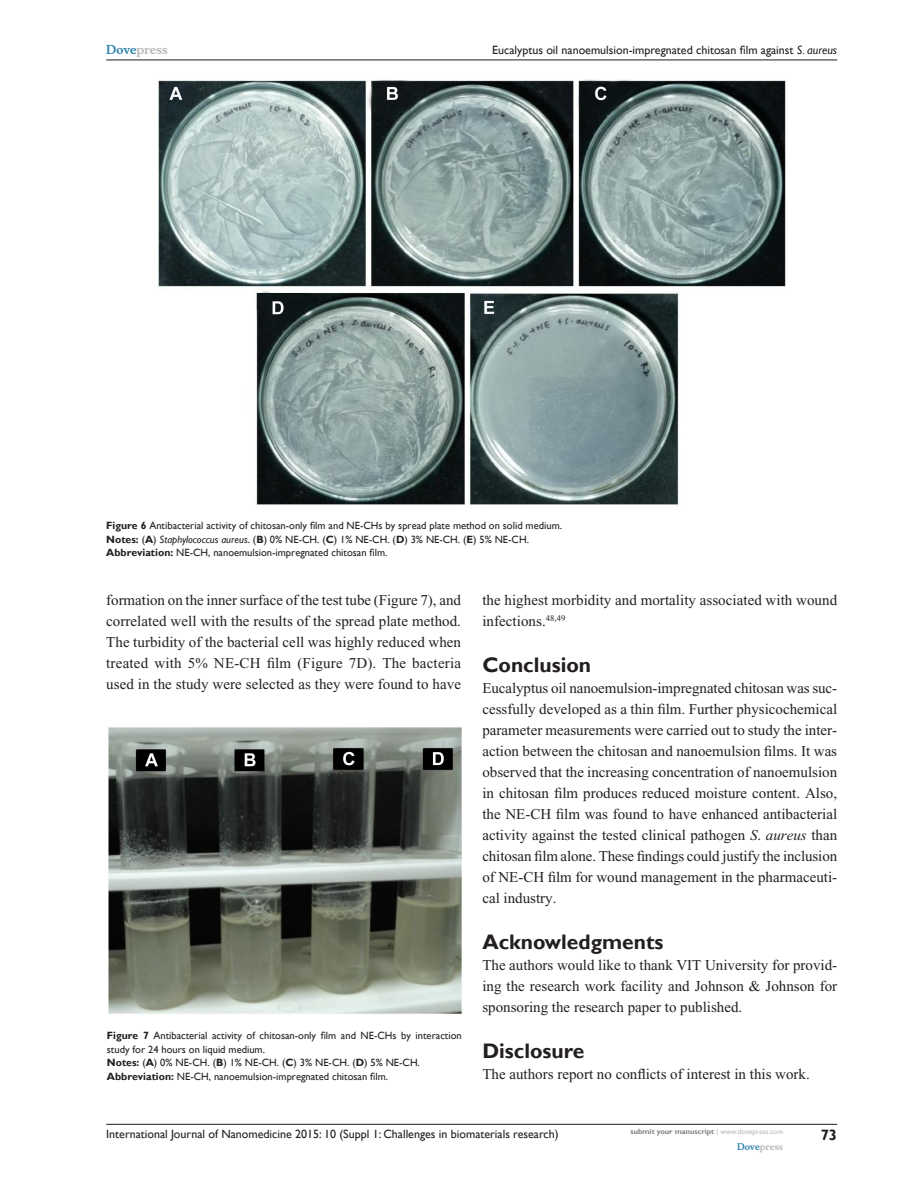
<style>
.page{position:relative;width:918px;height:1188px;background:#fff}
.page>*{position:absolute;margin:0;border:0;box-sizing:border-box;transform-origin:0 0}
.t1{font:700 21px "Gill Sans";color:#231f20}
.TxF{font:15px/21px "Times New Roman";color:#231f20;text-align:justify}
.t2{font:700 15px "Gill Sans";color:#231f20}
.t3{font:12px "Gill Sans";color:#231f20}
.t4{font:700 12px "Musee";color:#b8b9bc}
.FigSNRI{font:10.5px "Gill Sans";color:#231f20}
.FigC{font:10.5px/13.5px "Gill Sans";color:#231f20}
.t5{font:700 9px "Musee";color:#b8b9bc}
.t6{font:700 7.5px "Gill Sans";color:#808285}
.s1{color:#3485ae}
.s2{font-style:italic}
.s3{font-weight:700}
.s4{font-weight:400;color:#b8b9bc}
</style>
<div class="page">
<hr style="left:106px;top:1124px;width:731px;height:1px;background:#231f20">
<hr style="left:106px;top:60px;width:731px;height:1px;background:#231f20">
<img style="left:158px;top:79px;width:628px;height:426px">
<img style="left:108px;top:727px;width:354px;height:287px">
<p class="t4" style="left:106px;top:43px;width:63px"><span class="s1">Dove</span>press</p>
<p class="t3" style="left:492px;top:43px;width:346px">Eucalyptus oil nanoemulsion-impregnated chitosan film against <span class="s2">S. aureus</span></p>
<p class="FigC" style="left:106px;top:519px;width:457px"><span class="s3">Figure 6</span> Antibacterial activity of chitosan-only film and NE-CHs by spread plate method on solid medium.</p>
<p class="FigSNRI" style="left:106px;top:533px;width:424px"><span class="s3">Notes:</span> (<span class="s3">A</span>) <span class="s2">Staphylococcus aureus</span>. (<span class="s3">B</span>) 0% NE-CH. (<span class="s3">C</span>) 1% NE-CH. (<span class="s3">D</span>) 3% NE-CH. (<span class="s3">E</span>) 5% NE-CH.</p>
<p class="FigSNRI" style="left:106px;top:547px;width:283px"><span class="s3">Abbreviation:</span> NE-CH, nanoemulsion-impregnated chitosan film.</p>
<p class="TxF" style="left:106px;top:590px;width:356px">formation on the inner surface of the test tube (Figure 7), and correlated well with the results of the spread plate method.<br>The turbidity of the bacterial cell was highly reduced when treated with 5% NE-CH film (Figure 7D). The bacteria used in the study were selected as they were found to have</p>
<p class="TxF" style="left:482px;top:590px;width:356px">the highest morbidity and mortality associated with wound infections.<sup>48,49</sup></p>
<h1 class="t1" style="left:482px;top:653px;width:110px">Conclusion</h1>
<p class="TxF" style="left:482px;top:678px;width:356px">Eucalyptus oil nanoemulsion-impregnated chitosan was suc&shy;cessfully developed as a thin film. Further physicochemical parameter measurements were carried out to study the inter&shy;action between the chitosan and nanoemulsion films. It was observed that the increasing concentration of nanoemulsion in chitosan film produces reduced moisture content. Also, the NE-CH film was found to have enhanced antibacterial activity against the tested clinical pathogen <span class="s2">S</span>. <span class="s2">aureus</span> than chitosan film alone. These findings could justify the inclusion of NE-CH film for wound management in the pharmaceuti&shy;cal industry.</p>
<h1 class="t1" style="left:482px;top:930px;width:183px">Acknowledgments</h1>
<p class="TxF" style="left:482px;top:955px;width:356px">The authors would like to thank VIT University for provid&shy;ing the research work facility and Johnson &amp; Johnson for sponsoring the research paper to published.</p>
<h1 class="t1" style="left:482px;top:1039px;width:103px">Disclosure</h1>
<p class="TxF" style="left:482px;top:1064px;width:329px">The authors report no conflicts of interest in this work.</p>
<p class="FigC" style="left:107px;top:1029px;width:356px"><span class="s3">Figure 7</span> Antibacterial activity of chitosan-only film and NE-CHs by interaction study for 24 hours on liquid medium.</p>
<p class="FigSNRI" style="left:107px;top:1056px;width:315px"><span class="s3">Notes:</span> (<span class="s3">A</span>) 0% NE-CH. (<span class="s3">B</span>) 1% NE-CH. (<span class="s3">C</span>) 3% NE-CH. (<span class="s3">D</span>) 5% NE-CH.</p>
<p class="FigSNRI" style="left:107px;top:1070px;width:283px"><span class="s3">Abbreviation:</span> NE-CH, nanoemulsion-impregnated chitosan film.</p>
<p class="t3" style="left:106px;top:1127px;width:454px">International Journal of Nanomedicine 2015: 10 (Suppl 1: Challenges in biomaterials research)</p>
<p class="t6" style="left:631px;top:1127px;width:154px">submit your manuscript <span class="s4">| www.dovepress.com</span></p>
<p class="t5" style="left:737px;top:1141px;width:48px"><span class="s1">Dove</span>press</p>
<p class="t2" style="left:821px;top:1126px;width:18px">73</p>
</div>
